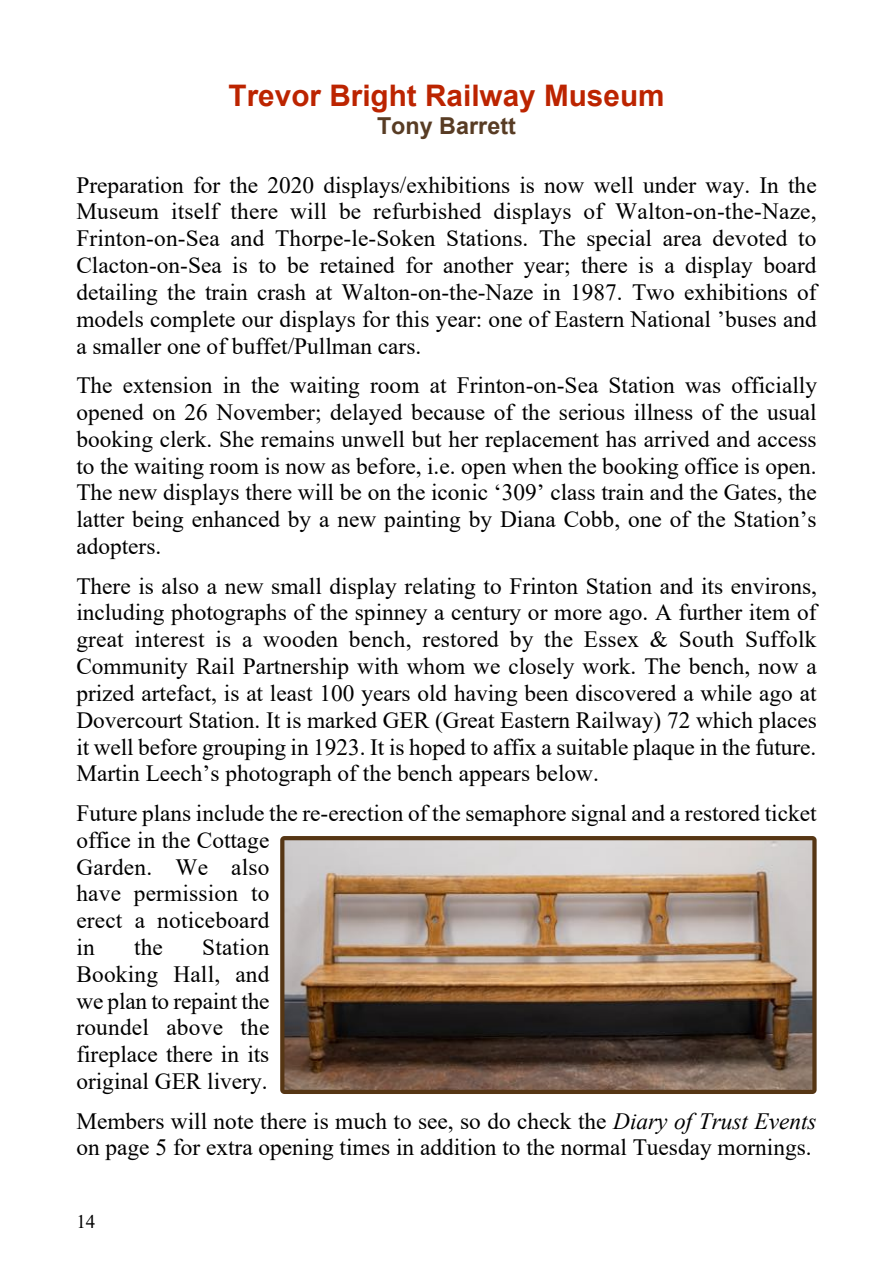
<style>
.page{position:relative;width:893px;height:1263px;background:#fff}
.page>*{position:absolute;margin:0;border:0;box-sizing:border-box;transform-origin:0 0}
.t1{font:29.7px "font 0000000026 bee 356";color:#bc2400}
.t2{font:23.4px/26.8px "font 0000000026 bee 356";color:#000;text-align:justify}
.t3{font:23.4px "font 0000000026 bee 356";color:#583c24}
.t4{font:19.05px "font 0000000026 bee 356";color:#000}
.s1{font-family:"font 0000000026 bee 369"}
</style>
<div class="page">
<img style="left:280px;top:836px;width:537px;height:258px">
<p class="t1" style="left:229px;top:79px;width:437px">Trevor Bright Railway Museum</p>
<p class="t3" style="left:377px;top:113px;width:140px">Tony Barrett</p>
<p class="t2" style="left:76px;top:171px;width:742px">Preparation for the 2020 displays/exhibitions is now well under way. In the Museum itself there will be refurbished displays of Walton-on-the-Naze, Frinton-on-Sea and Thorpe-le-Soken Stations. The special area devoted to Clacton-on-Sea is to be retained for another year; there is a display board detailing the train crash at Walton-on-the-Naze in 1987. Two exhibitions of models complete our displays for this year: one of Eastern National ’buses and a smaller one of buffet/Pullman cars.</p>
<p class="t2" style="left:76px;top:372px;width:742px">The extension in the waiting room at Frinton-on-Sea Station was officially opened on 26 November; delayed because of the serious illness of the usual booking clerk. She remains unwell but her replacement has arrived and access to the waiting room is now as before, i.e. open when the booking office is open.<br>The new displays there will be on the iconic ‘309’ class train and the Gates, the latter being enhanced by a new painting by Diana Cobb, one of the Station’s adopters.</p>
<p class="t2" style="left:76px;top:572px;width:742px">There is also a new small display relating to Frinton Station and its environs, including photographs of the spinney a century or more ago. A further item of great interest is a wooden bench, restored by the Essex &amp; South Suffolk Community Rail Partnership with whom we closely work. The bench, now a prized artefact, is at least 100 years old having been discovered a while ago at Dovercourt Station. It is marked GER (Great Eastern Railway) 72 which places it well before grouping in 1923. It is hoped to affix a suitable plaque in the future.<br>Martin Leech’s photograph of the bench appears below.</p>
<p class="t2" style="left:76px;top:799px;width:742px;text-align:left">Future plans include the re-erection of the semaphore signal and a restored ticket office in the Cottage<br>Garden. We also<br>have permission to<br>erect a noticeboard<br>in</p>
<p class="t2" style="left:76px;top:934px;width:195px;text-indent:126px">Station Booking Hall, and we plan to repaint the roundel above the fireplace there in its original GER livery.</p>
<p class="t2" style="left:76px;top:1107px;width:742px">Members will note there is much to see, so do check the <span class="s1">Diary of Trust Events </span>on page 5 for extra opening times in addition to the normal Tuesday mornings.</p>
<p class="t2" style="left:134px;top:934px;width:30px">the</p>
<p class="t4" style="left:76px;top:1211px;width:21px">14</p>
</div>
